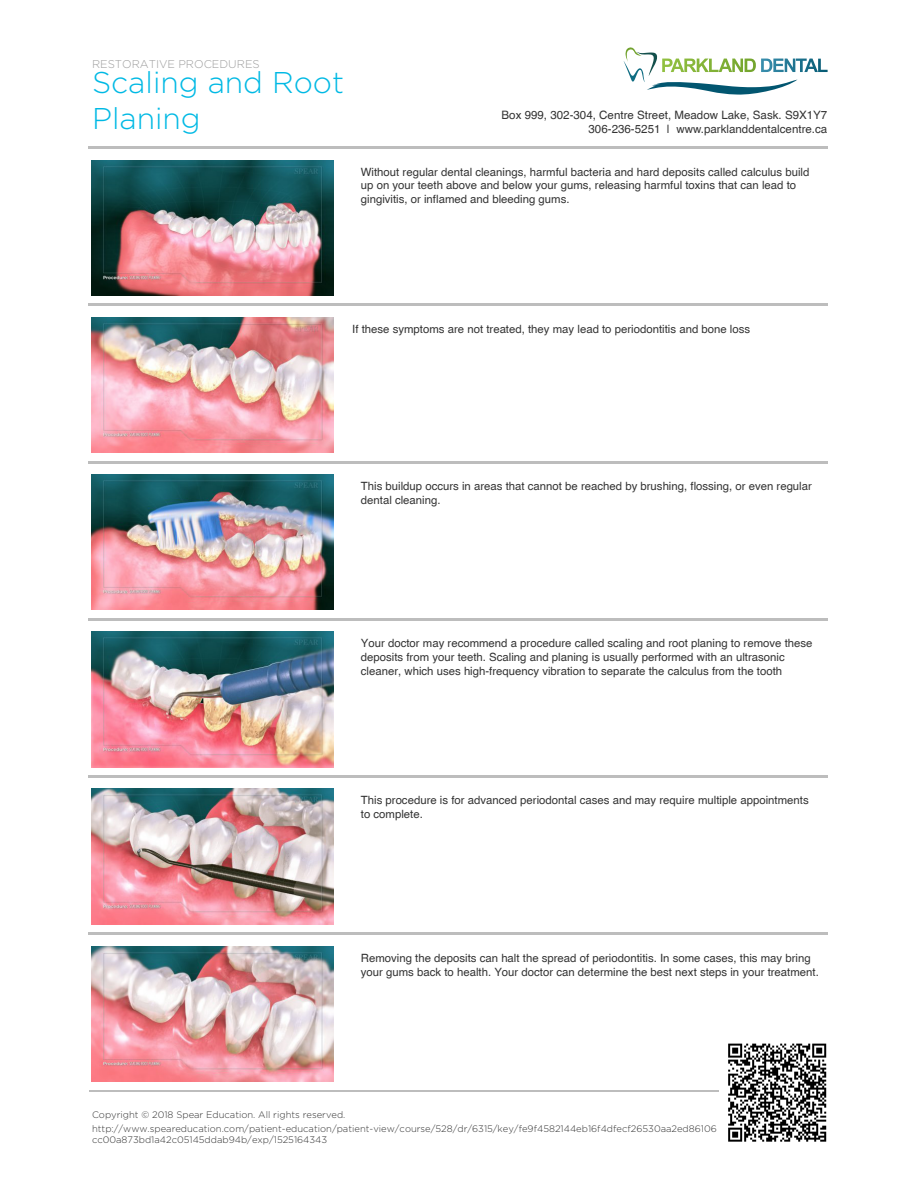
<style>
.page{position:relative;width:918px;height:1188px;background:#fff}
.page>*{position:absolute;margin:0;border:0;box-sizing:border-box;transform-origin:0 0}
.t1{font:300 30px/36px "Gotham HTF";color:#00b9e4}
.t2{font:11.55px/14px "Helvetica";color:#333;text-align:right}
.t3{font:11.4px/14px "Helvetica";color:#333}
.t4{font:300 11.25px "Gotham HTF";color:#9c9c9c}
.t5{font:300 9.45px/11.4px "Gotham HTF";color:#333}
</style>
<div class="page">
<svg style="left:728px;top:1043px;width:99px;height:99px"></svg>
<svg style="left:728px;top:1044px;width:98px;height:98px"></svg>
<hr style="left:89px;top:147px;width:739px;height:2px;background:#bdbdbd">
<img style="left:92px;top:160px;width:242px;height:136px">
<hr style="left:89px;top:304px;width:739px;height:2px;background:#bdbdbd">
<img style="left:92px;top:317px;width:242px;height:136px">
<hr style="left:89px;top:461px;width:739px;height:2px;background:#bdbdbd">
<img style="left:92px;top:475px;width:242px;height:135px">
<hr style="left:89px;top:618px;width:739px;height:2px;background:#bdbdbd">
<img style="left:92px;top:632px;width:242px;height:135px">
<hr style="left:89px;top:775px;width:739px;height:3px;background:#bdbdbd">
<img style="left:92px;top:789px;width:242px;height:135px">
<hr style="left:89px;top:933px;width:739px;height:2px;background:#bdbdbd">
<img style="left:92px;top:946px;width:242px;height:136px">
<hr style="left:89px;top:1090px;width:629px;height:2px;background:#bdbdbd">
<svg style="left:624px;top:47px;width:204px;height:48px"></svg>
<p class="t4" style="left:92px;top:58px;width:169px">RESTORATIVE PROCEDURES</p>
<h1 class="t1" style="left:92px;top:64px;width:254px">Scaling and Root<br>Planing</h1>
<p class="t2" style="left:502px;top:108px;width:327px">Box 999, 302-304, Centre Street, Meadow Lake, Sask. S9X1Y7<br>306-236-5251 | www.parklanddentalcentre.ca</p>
<p class="t3" style="left:361px;top:164px;width:450px">Without regular dental cleanings, harmful bacteria and hard deposits called calculus build up on your teeth above and below your gums, releasing harmful toxins that can lead to gingivitis, or inflamed and bleeding gums.</p>
<p class="t3" style="left:352px;top:321px;width:399px">If these symptoms are not treated, they may lead to periodontitis and bone loss</p>
<p class="t3" style="left:361px;top:479px;width:453px">This buildup occurs in areas that cannot be reached by brushing, flossing, or even regular dental cleaning.</p>
<p class="t3" style="left:361px;top:636px;width:453px">Your doctor may recommend a procedure called scaling and root planing to remove these deposits from your teeth. Scaling and planing is usually performed with an ultrasonic cleaner, which uses high-frequency vibration to separate the calculus from the tooth</p>
<p class="t3" style="left:361px;top:793px;width:449px">This procedure is for advanced periodontal cases and may require multiple appointments to complete.</p>
<p class="t3" style="left:361px;top:950px;width:460px">Removing the deposits can halt the spread of periodontitis. In some cases, this may bring your gums back to health. Your doctor can determine the best next steps in your treatment.</p>
<p class="t5" style="left:92px;top:1109px;width:255px">Copyright © 2018 Spear Education. All rights reserved.</p>
<p class="t5" style="left:92px;top:1123px;width:626px">http://www.speareducation.com/patient-education/patient-view/course/528/dr/6315/key/fe9f4582144eb16f4dfecf26530aa2ed86106 cc00a873bd1a42c05145ddab94b/exp/1525164343</p>
</div>
